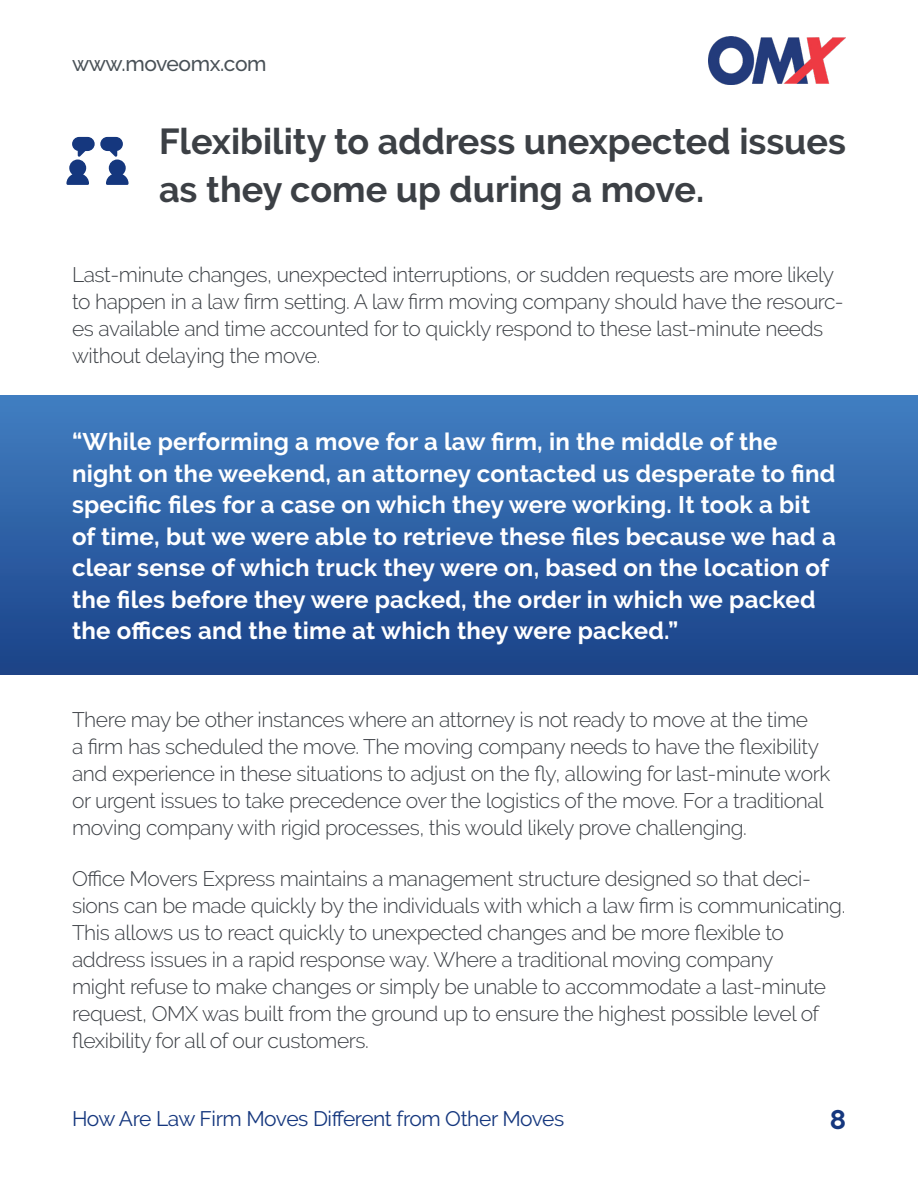
<style>
.page{position:relative;width:918px;height:1188px;background:#fff}
.page>*{position:absolute;margin:0;border:0;box-sizing:border-box;transform-origin:0 0}
.t1{font:700 36px/48px "Raleway";color:#3c4045}
.t2{font:700 27px "Raleway";color:#15377e}
.Paragraph{font:700 24px/31.5px "Raleway";letter-spacing:.01em;color:#fff}
.Paragraph-2{font:300 21px/27px "Raleway";letter-spacing:-.02em;color:#3c4045}
.t3{font:21px "Raleway";letter-spacing:-.02em;color:#15377e}
.t4{font:500 21px "Raleway";letter-spacing:-.02em;color:#495157}
</style>
<div class="page">
<div style="left:0;top:395px;width:918px;height:279px;background:linear-gradient(to bottom,#427fc2,#1a4288)"></div>
<svg style="left:66px;top:137px;width:63px;height:48px"></svg>
<img style="left:708px;top:37px;width:138px;height:48px">
<p class="t4" style="left:72px;top:51px;width:196px">www.moveomx.com</p>
<h2 class="t1" style="left:159px;top:117px;width:689px">Flexibility to address unexpected issues as they come up during a move.</h2>
<p class="Paragraph-2" style="left:72px;top:261px;width:773px">Last-minute changes, unexpected interruptions, or sudden requests are more likely to happen in a law firm setting. A law firm moving company should have the resourc&shy;es available and time accounted for to quickly respond to these last-minute needs without delaying the move.</p>
<p class="Paragraph" style="left:72px;top:426px;width:765px">“While performing a move for a law firm, in the middle of the night on the weekend, an attorney contacted us desperate to find specific files for a case on which they were working. It took a bit of time, but we were able to retrieve these files because we had a clear sense of which truck they were on, based on the location of the files before they were packed, the order in which we packed the offices and the time at which they were packed.”</p>
<p class="Paragraph-2" style="left:72px;top:706px;width:760px">There may be other instances where an attorney is not ready to move at the time<br>a firm has scheduled the move. The moving company needs to have the flexibility and experience in these situations to adjust on the fly, allowing for last-minute work or urgent issues to take precedence over the logistics of the move. For a traditional moving company with rigid processes, this would likely prove challenging.</p>
<p class="Paragraph-2" style="left:72px;top:865px;width:775px">Office Movers Express maintains a management structure designed so that deci&shy;sions can be made quickly by the individuals with which a law firm is communicating.<br>This allows us to react quickly to unexpected changes and be more flexible to address issues in a rapid response way. Where a traditional moving company<br>might refuse to make changes or simply be unable to accommodate a last-minute request, OMX was built from the ground up to ensure the highest possible level of flexibility for all of our customers.</p>
<p class="t3" style="left:72px;top:1106px;width:494px">How Are Law Firm Moves Different from Other Moves</p>
<p class="t2" style="left:830px;top:1104px;width:18px">8</p>
</div>
